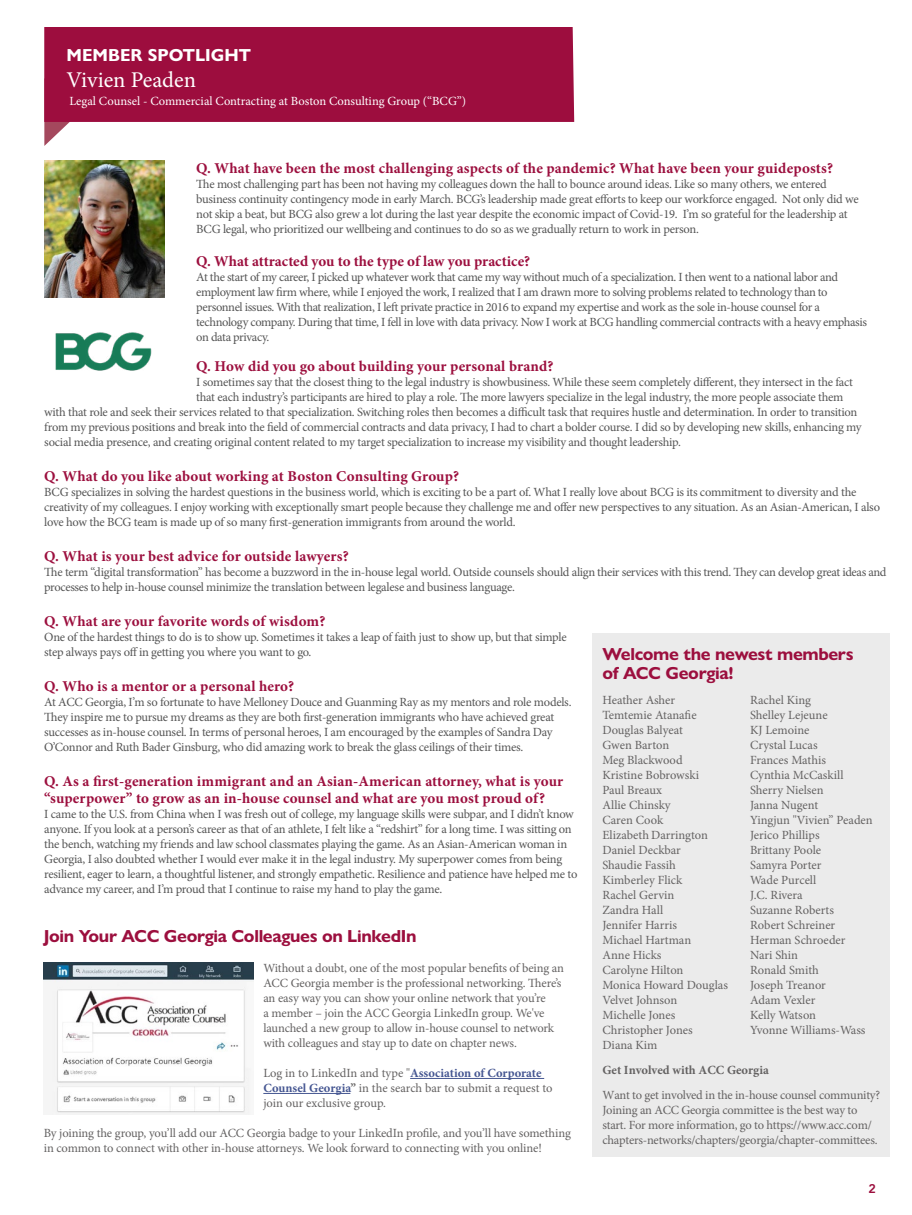
<style>
.page{position:relative;width:912px;height:1215px;background:#fff}
.page>*{position:absolute;margin:0;border:0;box-sizing:border-box;transform-origin:0 0}
.t1{font:22.5px "Minion Pro";color:#fff}
.t2{font:700 17.5px/18.8px "Gill Sans Nova";letter-spacing:-.02em;color:#9c0f3e}
.t3{font:700 17.5px "Gill Sans Nova";color:#fff}
.t4{font:700 15px/17.5px "Minion Pro";letter-spacing:.005em;color:#9c0f3e}
.t5{font:12.5px/15px "Minion Pro";letter-spacing:-.025em;color:#555}
.t6{font:12.5px/15px "Minion Pro";letter-spacing:-.01em;color:#646262}
.t7{font:12.5px "Minion Pro";color:#fff}
.t8{font:700 12.5px "Minion Pro";color:#646262}
.t9{font:800 12.5px "Avenir";color:#9c0f3e}
.s1{font-weight:700;color:#465792}
.s2{font-weight:700}
</style>
<div class="page">
<svg style="left:44px;top:122px;width:26px;height:24px"></svg>
<div style="left:44px;top:27px;width:530px;height:95px;background:#9d0d3e"></div>
<img style="left:44px;top:160px;width:121px;height:138px">
<img style="left:55px;top:332px;width:97px;height:39px">
<div style="left:591px;top:633px;width:298px;height:524px;background:#ebebeb"></div>
<hr style="left:410px;top:1078px;width:134px;height:1px;background:#465792">
<hr style="left:263px;top:1093px;width:87px;height:1px;background:#465792">
<img style="left:43px;top:962px;width:210px;height:153px">
<h2 class="t3" style="left:66px;top:44px;width:186px">MEMBER SPOTLIGHT</h2>
<h1 class="t1" style="left:66px;top:65px;width:131px">Vivien Peaden</h1>
<p class="t7" style="left:69px;top:92px;width:398px">Legal Counsel - Commercial Contracting at Boston Consulting Group (“BCG”)</p>
<p class="t4" style="left:196px;top:159px;width:638px">Q. What have been the most challenging aspects of the pandemic? What have been your guideposts?</p>
<p class="t5" style="left:196px;top:177px;width:663px">The most challenging part has been not having my colleagues down the hall to bounce around ideas. Like so many others, we entered business continuity contingency mode in early March. BCG’s leadership made great efforts to keep our workforce engaged. Not only did we not skip a beat, but BCG also grew a lot during the last year despite the economic impact of Covid-19. I’m so grateful for the leadership at BCG legal, who prioritized our wellbeing and continues to do so as we gradually return to work in person.</p>
<p class="t4" style="left:196px;top:252px;width:335px">Q. What attracted you to the type of law you practice?</p>
<p class="t5" style="left:196px;top:269px;width:672px">At the start of my career, I picked up whatever work that came my way without much of a specialization. I then went to a national labor and employment law firm where, while I enjoyed the work, I realized that I am drawn more to solving problems related to technology than to personnel issues. With that realization, I left private practice in 2016 to expand my expertise and work as the sole in-house counsel for a technology company. During that time, I fell in love with data privacy. Now I work at BCG handling commercial contracts with a heavy emphasis on data privacy.</p>
<p class="t4" style="left:196px;top:357px;width:358px">Q. How did you go about building your personal brand?</p>
<p class="t5" style="left:196px;top:374px;width:658px">I sometimes say that the closest thing to the legal industry is showbusiness. While these seem completely different, they intersect in the fact</p>
<p class="t5" style="left:196px;top:389px;width:648px">that each industry’s participants are hired to play a role. The more lawyers specialize in the legal industry, the more people associate them</p>
<p class="t5" style="left:44px;top:404px;width:814px">with that role and seek their services related to that specialization. Switching roles then becomes a difficult task that requires hustle and determination. In order to transition</p>
<p class="t5" style="left:44px;top:419px;width:818px">from my previous positions and break into the field of commercial contracts and data privacy, I had to chart a bolder course. I did so by developing new skills, enhancing my</p>
<p class="t5" style="left:44px;top:434px;width:638px">social media presence, and creating original content related to my target specialization to increase my visibility and thought leadership.</p>
<p class="t4" style="left:44px;top:467px;width:416px">Q. What do you like about working at Boston Consulting Group?</p>
<p class="t5" style="left:44px;top:484px;width:837px">BCG specializes in solving the hardest questions in the business world, which is exciting to be a part of. What I really love about BCG is its commitment to diversity and the creativity of my colleagues. I enjoy working with exceptionally smart people because they challenge me and offer new perspectives to any situation. As an Asian-American, I also love how the BCG team is made up of so many first-generation immigrants from around the world.</p>
<p class="t4" style="left:44px;top:547px;width:306px">Q. What is your best advice for outside lawyers?</p>
<p class="t5" style="left:44px;top:564px;width:843px">The term “digital transformation” has become a buzzword in the in-house legal world. Outside counsels should align their services with this trend. They can develop great ideas and processes to help in-house counsel minimize the translation between legalese and business language.</p>
<p class="t4" style="left:44px;top:612px;width:282px">Q. What are your favorite words of wisdom?</p>
<p class="t5" style="left:44px;top:629px;width:524px">One of the hardest things to do is to show up. Sometimes it takes a leap of faith just to show up, but that simple step always pays off in getting you where you want to go.</p>
<p class="t4" style="left:44px;top:677px;width:251px">Q. Who is a mentor or a personal hero?</p>
<p class="t5" style="left:44px;top:694px;width:528px">At ACC Georgia, I’m so fortunate to have Melloney Douce and Guanming Ray as my mentors and role models.<br>They inspire me to pursue my dreams as they are both first-generation immigrants who have achieved great successes as in-house counsel. In terms of personal heroes, I am encouraged by the examples of Sandra Day O’Connor and Ruth Bader Ginsburg, who did amazing work to break the glass ceilings of their times.</p>
<p class="t4" style="left:44px;top:772px;width:520px">Q. As a first-generation immigrant and an Asian-American attorney, what is your “superpower” to grow as an in-house counsel and what are you most proud of?</p>
<p class="t5" style="left:44px;top:807px;width:534px">I came to the U.S. from China when I was fresh out of college, my language skills were subpar, and I didn’t know anyone. If you look at a person’s career as that of an athlete, I felt like a “redshirt” for a long time. I was sitting on the bench, watching my friends and law school classmates playing the game. As an Asian-American woman in Georgia, I also doubted whether I would ever make it in the legal industry. My superpower comes from being resilient, eager to learn, a thoughtful listener, and strongly empathetic. Resilience and patience have helped me to advance my career, and I’m proud that I continue to raise my hand to play the game.</p>
<h2 class="t2" style="left:602px;top:645px;width:253px">Welcome the newest members of ACC Georgia!</h2>
<p class="t6" style="left:602px;top:693px;width:127px">Heather Asher<br>Temtemie Atanafie<br>Douglas Balyeat<br>Gwen Barton<br>Meg Blackwood<br>Kristine Bobrowski<br>Paul Breaux<br>Allie Chinsky<br>Caren Cook<br>Elizabeth Darrington<br>Daniel Deckbar<br>Shaudie Fassih<br>Kimberley Flick<br>Rachel Gervin<br>Zandra Hall<br>Jennifer Harris<br>Michael Hartman<br>Anne Hicks<br>Carolyne Hilton<br>Monica Howard Douglas<br>Velvet Johnson<br>Michelle Jones<br>Christopher Jones<br>Diana Kim</p>
<p class="t6" style="left:749px;top:693px;width:124px">Rachel King<br>Shelley Lejeune<br>KJ Lemoine<br>Crystal Lucas<br>Frances Mathis<br>Cynthia McCaskill<br>Sherry Nielsen<br>Janna Nugent<br>Yingjun "Vivien” Peaden<br>Jerico Phillips<br>Brittany Poole<br>Samyra Porter<br>Wade Purcell<br>J.C. Rivera<br>Suzanne Roberts<br>Robert Schreiner<br>Herman Schroeder<br>Nari Shin<br>Ronald Smith<br>Joseph Treanor<br>Adam Vexler<br>Kelly Watson<br>Yvonne Williams-Wass</p>
<p class="t8" style="left:602px;top:1061px;width:168px">Get Involved with ACC Georgia</p>
<p class="t6" style="left:602px;top:1087px;width:279px">Want to get involved in the in-house counsel community?<br>Joining an ACC Georgia committee is the best way to start. For more information, go to https://www.acc.com/ chapters-networks/chapters/georgia/chapter-committees.</p>
<h2 class="t2" style="left:44px;top:927px;width:374px">Join Your ACC Georgia Colleagues on LinkedIn</h2>
<p class="t6" style="left:263px;top:961px;width:302px">Without a doubt, one of the most popular benefits of being an ACC Georgia member is the professional networking. There’s an easy way you can show your online network that you’re<br>a member – join the ACC Georgia LinkedIn group. We've launched a new group to allow in-house counsel to network with colleagues and stay up to date on chapter news.</p>
<p class="t6" style="left:263px;top:1066px;width:290px">Log in to LinkedIn and type "<span class="s1">Association of Corporate<br>Counsel Georgia</span><span class="s2">”</span> in the search bar to submit a request to join our exclusive group.</p>
<p class="t6" style="left:44px;top:1126px;width:528px">By joining the group, you’ll add our ACC Georgia badge to your LinkedIn profile, and you’ll have something in common to connect with other in-house attorneys. We look forward to connecting with you online!</p>
<p class="t9" style="left:868px;top:1179px;width:9px">2</p>
</div>
